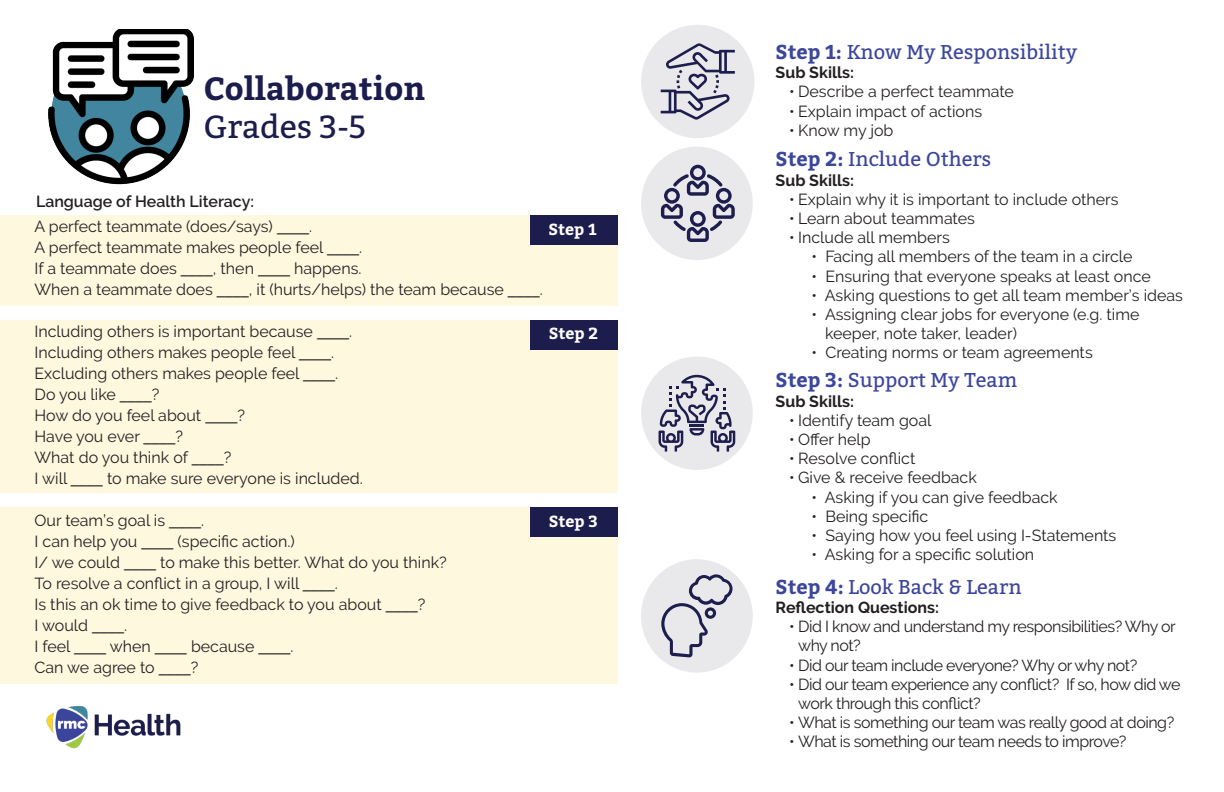
<style>
.page{position:relative;width:1224px;height:792px;background:#fff}
.page>*{position:absolute;margin:0;border:0;box-sizing:border-box;transform-origin:0 0}
.t1{font:700 32px "Bitter";color:#1c1c4d}
.t2{font:32px "Bitter";color:#1c1c4d}
.t3{font:20px "Bitter";color:#3c469b}
.Bullets{font:16px/19.2px "Raleway";color:#231f20}
.Bullets-2{font:16px/19.2px "Raleway";letter-spacing:-.03em;color:#231f20}
.t4{font:700 16px "Raleway";color:#231f20}
.t5{font:600 16px "Raleway";color:#231f20}
.t6{font:700 16px "Bitter";color:#fff}
.s1{font-family:"Bitter"}
.s2{font-weight:700}
</style>
<div class="page">
<div style="left:0;top:507px;width:617px;height:177px;background:#fef8df"></div>
<div style="left:0;top:320px;width:618px;height:172px;background:#fef8df"></div>
<div style="left:0;top:215px;width:618px;height:91px;background:#fef8df"></div>
<img style="left:48px;top:30px;width:145px;height:155px">
<div style="left:641px;top:25px;width:113px;height:113px;background:#e9e9eb;border-radius:50%"></div>
<svg style="left:661px;top:43px;width:74px;height:77px"></svg>
<div style="left:641px;top:147px;width:112px;height:113px;background:#e9e9eb;border-radius:50%"></div>
<svg style="left:661px;top:165px;width:74px;height:77px"></svg>
<div style="left:641px;top:357px;width:112px;height:113px;background:#e9e9eb;border-radius:50%"></div>
<svg style="left:659px;top:375px;width:76px;height:77px"></svg>
<div style="left:641px;top:559px;width:112px;height:114px;background:#e9e9eb;border-radius:50%"></div>
<svg style="left:661px;top:574px;width:72px;height:83px"></svg>
<img style="left:46px;top:706px;width:135px;height:43px">
<div style="left:530px;top:215px;width:87px;height:30px;background:#1c1c4d"></div>
<div style="left:530px;top:320px;width:88px;height:29px;background:#1c1c4d"></div>
<div style="left:530px;top:508px;width:88px;height:29px;background:#1c1c4d"></div>
<p class="t1" style="left:204px;top:64px;width:223px">Collaboration</p>
<p class="t2" style="left:204px;top:104px;width:164px">Grades 3-5</p>
<p class="t5" style="left:36px;top:192px;width:220px">Language of Health Literacy:</p>
<p class="Bullets" style="left:35px;top:217px;width:279px">A perfect teammate (does/says) <span class="s1">____</span>.</p>
<p class="Bullets" style="left:35px;top:238px;width:329px">A perfect teammate makes people feel <span class="s1">____</span>.</p>
<p class="Bullets" style="left:35px;top:259px;width:328px">If a teammate does <span class="s1">____</span>, then <span class="s1">____</span> happens.</p>
<p class="Bullets" style="left:35px;top:280px;width:510px">When a teammate does <span class="s1">____</span>, it (hurts/helps) the team because <span class="s1">____</span>.</p>
<p class="Bullets" style="left:35px;top:322px;width:319px">Including others is important because <span class="s1">____</span>.</p>
<p class="Bullets" style="left:35px;top:343px;width:301px">Including others makes people feel <span class="s1">____</span>.</p>
<p class="Bullets" style="left:35px;top:364px;width:305px">Excluding others makes people feel <span class="s1">____</span>.</p>
<p class="Bullets" style="left:35px;top:385px;width:127px">Do you like <span class="s1">____</span>?</p>
<p class="Bullets" style="left:35px;top:406px;width:212px">How do you feel about <span class="s1">____</span>?</p>
<p class="Bullets" style="left:35px;top:427px;width:150px">Have you ever <span class="s1">____</span>?</p>
<p class="Bullets" style="left:35px;top:448px;width:198px">What do you think of <span class="s1">____</span>?</p>
<p class="Bullets" style="left:35px;top:469px;width:330px">I will <span class="s1">____</span> to make sure everyone is included.</p>
<p class="Bullets" style="left:35px;top:511px;width:171px">Our team’s goal is <span class="s1">____</span>.</p>
<p class="Bullets" style="left:35px;top:532px;width:262px">I can help you <span class="s1">____</span> (specific action.)</p>
<p class="Bullets" style="left:35px;top:553px;width:414px">I/ we could <span class="s1">____</span> to make this better. What do you think?</p>
<p class="Bullets" style="left:35px;top:574px;width:305px">To resolve a conflict in a group, I will <span class="s1">____</span>.</p>
<p class="Bullets" style="left:35px;top:595px;width:392px">Is this an ok time to give feedback to you about <span class="s1">____</span>?</p>
<p class="Bullets" style="left:35px;top:616px;width:94px">I would <span class="s1">____</span>.</p>
<p class="Bullets" style="left:35px;top:637px;width:261px">I feel <span class="s1">____</span> when <span class="s1">____</span> because <span class="s1">____</span>.</p>
<p class="Bullets" style="left:35px;top:658px;width:165px">Can we agree to <span class="s1">____</span>?</p>
<p class="t6" style="left:549px;top:217px;width:50px">Step 1</p>
<p class="t6" style="left:549px;top:321px;width:51px">Step 2</p>
<p class="t6" style="left:549px;top:509px;width:51px">Step 3</p>
<p class="t3" style="left:776px;top:38px;width:303px"><span class="s2">Step 1:</span> Know My Responsibility</p>
<p class="t4" style="left:776px;top:63px;width:80px">Sub Skills:</p>
<p class="Bullets" style="left:789px;top:82px;width:226px">• Describe a perfect teammate</p>
<p class="Bullets" style="left:789px;top:101px;width:195px">• Explain impact of actions</p>
<p class="Bullets" style="left:789px;top:120px;width:106px">• Know my job</p>
<p class="t3" style="left:776px;top:145px;width:217px"><span class="s2">Step 2:</span> Include Others</p>
<p class="t4" style="left:776px;top:171px;width:80px">Sub Skills:</p>
<p class="Bullets" style="left:789px;top:190px;width:331px">• Explain why it is important to include others</p>
<p class="Bullets" style="left:789px;top:209px;width:187px">• Learn about teammates</p>
<p class="Bullets" style="left:789px;top:228px;width:162px">• Include all members</p>
<p class="Bullets" style="left:812px;top:247px;width:323px">• Facing all members of the team in a circle</p>
<p class="Bullets" style="left:812px;top:266px;width:341px">• Ensuring that everyone speaks at least once</p>
<p class="Bullets" style="left:812px;top:286px;width:373px">• Asking questions to get all team member’s ideas</p>
<p class="Bullets" style="left:825px;top:305px;width:316px;text-indent:-14px">• Assigning clear jobs for everyone (e.g. time keeper, note taker, leader)</p>
<p class="Bullets" style="left:812px;top:343px;width:283px">• Creating norms or team agreements</p>
<p class="t3" style="left:776px;top:366px;width:243px"><span class="s2">Step 3:</span> Support My Team</p>
<p class="t4" style="left:776px;top:392px;width:80px">Sub Skills:</p>
<p class="Bullets" style="left:789px;top:410px;width:144px">• Identify team goal</p>
<p class="Bullets" style="left:789px;top:430px;width:83px">• Offer help</p>
<p class="Bullets" style="left:789px;top:449px;width:128px">• Resolve conflict</p>
<p class="Bullets" style="left:789px;top:468px;width:189px">• Give &amp; receive feedback</p>
<p class="Bullets" style="left:812px;top:487px;width:248px">• Asking if you can give feedback</p>
<p class="Bullets" style="left:812px;top:506px;width:118px">• Being specific</p>
<p class="Bullets" style="left:812px;top:526px;width:306px">• Saying how you feel using I-Statements</p>
<p class="Bullets" style="left:812px;top:545px;width:224px">• Asking for a specific solution</p>
<p class="t3" style="left:776px;top:572px;width:248px"><span class="s2">Step 4:</span> Look Back &amp; Learn</p>
<p class="t4" style="left:776px;top:598px;width:165px">Reflection Questions:</p>
<p class="Bullets-2" style="left:798px;top:617px;width:379px;text-indent:-9px">• Did I know and understand my responsibilities? Why or why not?</p>
<p class="Bullets-2" style="left:789px;top:655px;width:350px">• Did our team include everyone? Why or why not?</p>
<p class="Bullets-2" style="left:798px;top:675px;width:384px;text-indent:-9px">• Did our team experience any conflict? If so, how did we work through this conflict?</p>
<p class="Bullets-2" style="left:789px;top:713px;width:387px">• What is something our team was really good at doing?</p>
<p class="Bullets-2" style="left:789px;top:732px;width:339px">• What is something our team needs to improve?</p>
</div>
